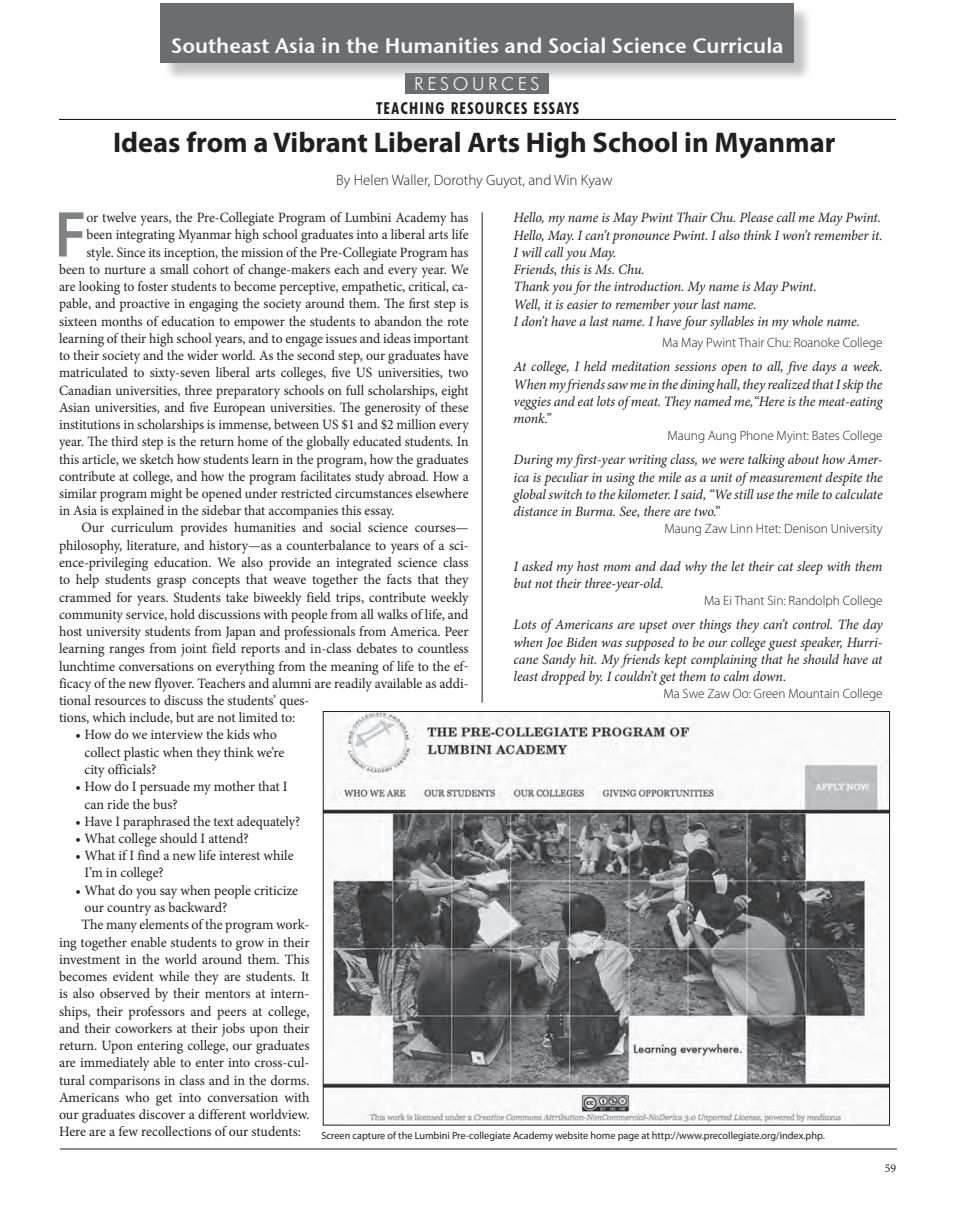
<style>
.page{position:relative;width:954px;height:1224px;background:#fff}
.page>*{position:absolute;margin:0;border:0;box-sizing:border-box;transform-origin:0 0}
.t1{font:600 65.4px "Myriad Pro";color:#808285;scale:.96 1}
.t2{font:700 28.5px "Myriad Pro";color:#231f20}
.t3{font:21px "Stone Sans Sem ITCTT Semi";color:#fff}
.t4{font:300 18px "Futura BT";letter-spacing:.2em;color:#fff}
.t5{font:700 condensed 16.5px "Futura BT";letter-spacing:.075em;color:#231f20}
.t6{font:300 15px "Myriad Pro";color:#231f20}
.t7{font:14.25px/17.2px "Minion Pro";letter-spacing:-.005em;color:#231f20}
.t8{font:14.25px "Minion Pro";letter-spacing:-.005em;color:#231f20;scale:.96 1}
.t9{font:italic 14.25px/17.2px "Minion Pro";letter-spacing:-.01em;color:#231f20;text-align:justify}
.t10{font:300 13.5px "Myriad Pro";color:#231f20}
.t11{font:12px "Minion Pro";color:#231f20}
.t12{font:10.5px "Myriad Pro";color:#231f20}
</style>
<div class="page">
<div style="left:405px;top:73px;width:144px;height:20px;background:#6c6d70"></div>
<hr style="left:59px;top:119px;width:837px;height:1px;background:#000">
<hr style="left:60px;top:1149px;width:837px;height:1px;background:#231f20">
<div style="left:163px;top:5px;width:650px;height:76px;background:#808285;opacity:.48"></div>
<div style="left:161px;top:3px;width:633px;height:60px;background:#6c6d70"></div>
<hr style="left:482px;top:212px;width:1px;height:491px;background:#231f20">
<img style="left:325px;top:713px;width:563px;height:410px">
<h3 class="t3" style="left:171px;top:32px;width:614px">Southeast Asia in the Humanities and Social Science Curricula</h3>
<p class="t4" style="left:414px;top:73px;width:127px">RESOURCES</p>
<p class="t5" style="left:376px;top:98px;width:205px">TEACHING RESOURCES ESSAYS</p>
<h2 class="t2" style="left:113px;top:123px;width:724px">Ideas from a Vibrant Liberal Arts High School in Myanmar</h2>
<p class="t6" style="left:336px;top:171px;width:278px">By Helen Waller, Dorothy Guyot, and Win Kyaw</p>
<h1 class="t1" style="left:55px;top:193px;width:35px">F</h1>
<p class="t8" style="left:86px;top:208px;width:400px">or twelve years, the Pre-Collegiate Program of Lumbini Academy has</p>
<p class="t9" style="left:514px;top:209px;width:370px;text-align:left">Hello, my name is May Pwint Thair Chu. Please call me May Pwint.<br>Hello, May. I can’t pronounce Pwint. I also think I won’t remember it.<br>I will call you May.<br>Friends, this is Ms. Chu.<br>Thank you for the introduction. My name is May Pwint.<br>Well, it is easier to remember your last name.<br>I don’t have a last name. I have four syllables in my whole name.</p>
<p class="t10" style="left:662px;top:335px;width:222px">Ma May Pwint Thair Chu: Roanoke College</p>
<p class="t9" style="left:514px;top:358px;width:371px">At college, I held meditation sessions open to all, five days a week.<br>When my friends saw me in the dining hall, they realized that I skip the veggies and eat lots of meat. They named me,“Here is the meat-eating monk.”</p>
<p class="t10" style="left:668px;top:428px;width:217px">Maung Aung Phone Myint: Bates College</p>
<p class="t9" style="left:514px;top:451px;width:371px">During my first-year writing class, we were talking about how Amer&shy;ica is peculiar in using the mile as a unit of measurement despite the global switch to the kilometer. I said, “We still use the mile to calculate distance in Burma. See, there are two.”</p>
<p class="t10" style="left:664px;top:521px;width:220px">Maung Zaw Linn Htet: Denison University</p>
<p class="t9" style="left:514px;top:558px;width:370px">I asked my host mom and dad why the let their cat sleep with them but not their three-year-old.</p>
<p class="t10" style="left:704px;top:593px;width:180px">Ma Ei Thant Sin: Randolph College</p>
<p class="t9" style="left:514px;top:616px;width:371px">Lots of Americans are upset over things they can’t control. The day when Joe Biden was supposed to be our college guest speaker, Hurri&shy;cane Sandy hit. My friends kept complaining that he should have at least dropped by. I couldn’t get them to calm down.</p>
<p class="t10" style="left:663px;top:686px;width:221px">Ma Swe Zaw Oo: Green Mountain College</p>
<p class="t8" style="left:86px;top:225px;width:400px">been integrating Myanmar high school graduates into a liberal arts life</p>
<p class="t8" style="left:86px;top:242px;width:400px">style. Since its inception, the mission of the Pre-Collegiate Program has</p>
<p class="t8" style="left:59px;top:260px;width:428px">been to nurture a small cohort of change-makers each and every year. We</p>
<p class="t8" style="left:59px;top:277px;width:428px">are looking to foster students to become perceptive, empathetic, critical, ca-</p>
<p class="t8" style="left:59px;top:294px;width:428px">pable, and proactive in engaging the society around them. The first step is</p>
<p class="t8" style="left:59px;top:311px;width:428px">sixteen months of education to empower the students to abandon the rote</p>
<p class="t8" style="left:59px;top:329px;width:428px">learning of their high school years, and to engage issues and ideas important</p>
<p class="t8" style="left:59px;top:346px;width:428px">to their society and the wider world. As the second step, our graduates have</p>
<p class="t8" style="left:59px;top:363px;width:428px">matriculated to sixty-seven liberal arts colleges, five US universities, two</p>
<p class="t8" style="left:59px;top:380px;width:428px">Canadian universities, three preparatory schools on full scholarships, eight</p>
<p class="t8" style="left:59px;top:398px;width:428px">Asian universities, and five European universities. The generosity of these</p>
<p class="t8" style="left:59px;top:415px;width:428px">institutions in scholarships is immense, between US $1 and $2 million every</p>
<p class="t8" style="left:59px;top:432px;width:428px">year. The third step is the return home of the globally educated students. In</p>
<p class="t8" style="left:59px;top:449px;width:428px">this article, we sketch how students learn in the program, how the graduates</p>
<p class="t8" style="left:59px;top:467px;width:428px">contribute at college, and how the program facilitates study abroad. How a</p>
<p class="t8" style="left:59px;top:484px;width:428px">similar program might be opened under restricted circumstances elsewhere</p>
<p class="t8" style="left:59px;top:501px;width:351px">in Asia is explained in the sidebar that accompanies this essay.</p>
<p class="t7" style="left:82px;top:519px;width:389px">Our curriculum provides humanities and social science courses—</p>
<p class="t7" style="left:59px;top:537px;width:411px">philosophy, literature, and history—as a counterbalance to years of a sci-</p>
<p class="t7" style="left:59px;top:554px;width:411px">ence-privileging education. We also provide an integrated science class</p>
<p class="t7" style="left:59px;top:571px;width:411px">to help students grasp concepts that weave together the facts that they</p>
<p class="t7" style="left:59px;top:588px;width:411px">crammed for years. Students take biweekly field trips, contribute weekly</p>
<p class="t7" style="left:59px;top:606px;width:411px">community service, hold discussions with people from all walks of life, and</p>
<p class="t7" style="left:59px;top:623px;width:411px">host university students from Japan and professionals from America. Peer</p>
<p class="t7" style="left:59px;top:640px;width:411px">learning ranges from joint field reports and in-class debates to countless</p>
<p class="t7" style="left:59px;top:657px;width:411px">lunchtime conversations on everything from the meaning of life to the ef-</p>
<p class="t7" style="left:59px;top:675px;width:411px">ficacy of the new flyover. Teachers and alumni are readily available as addi-</p>
<p class="t7" style="left:59px;top:692px;width:252px">tional resources to discuss the students’ ques-</p>
<p class="t7" style="left:59px;top:709px;width:238px">tions, which include, but are not limited to:</p>
<p class="t7" style="left:85px;top:726px;width:202px;text-indent:-9px">• How do we interview the kids who collect plastic when they think we’re city officials?</p>
<p class="t7" style="left:85px;top:778px;width:205px;text-indent:-9px">• How do I persuade my mother that I can ride the bus?</p>
<p class="t8" style="left:76px;top:812px;width:236px">• Have I paraphrased the text adequately?</p>
<p class="t7" style="left:76px;top:830px;width:175px">• What college should I attend?</p>
<p class="t7" style="left:85px;top:847px;width:211px;text-indent:-9px">• What if I find a new life interest while<br>I’m in college?</p>
<p class="t7" style="left:76px;top:882px;width:224px">• What do you say when people criticize</p>
<p class="t7" style="left:85px;top:899px;width:144px">our country as backward?</p>
<p class="t7" style="left:82px;top:916px;width:230px">The many elements of the program work-</p>
<p class="t7" style="left:59px;top:933px;width:252px">ing together enable students to grow in their</p>
<p class="t7" style="left:59px;top:951px;width:252px">investment in the world around them. This</p>
<p class="t7" style="left:59px;top:968px;width:252px">becomes evident while they are students. It</p>
<p class="t7" style="left:59px;top:985px;width:252px">is also observed by their mentors at intern-</p>
<p class="t7" style="left:59px;top:1002px;width:252px">ships, their professors and peers at college,</p>
<p class="t7" style="left:59px;top:1020px;width:252px">and their coworkers at their jobs upon their</p>
<p class="t7" style="left:59px;top:1037px;width:252px">return. Upon entering college, our graduates</p>
<p class="t7" style="left:59px;top:1054px;width:252px">are immediately able to enter into cross-cul-</p>
<p class="t7" style="left:59px;top:1071px;width:252px">tural comparisons in class and in the dorms.</p>
<p class="t7" style="left:59px;top:1089px;width:252px">Americans who get into conversation with</p>
<p class="t7" style="left:59px;top:1106px;width:252px">our graduates discover a different worldview.</p>
<p class="t7" style="left:59px;top:1123px;width:244px">Here are a few recollections of our students:</p>
<p class="t12" style="left:322px;top:1129px;width:505px">Screen capture of the Lumbini Pre-collegiate Academy website home page at http://www.precollegiate.org/index.php.</p>
<p class="t11" style="left:885px;top:1160px;width:13px">59</p>
</div>
